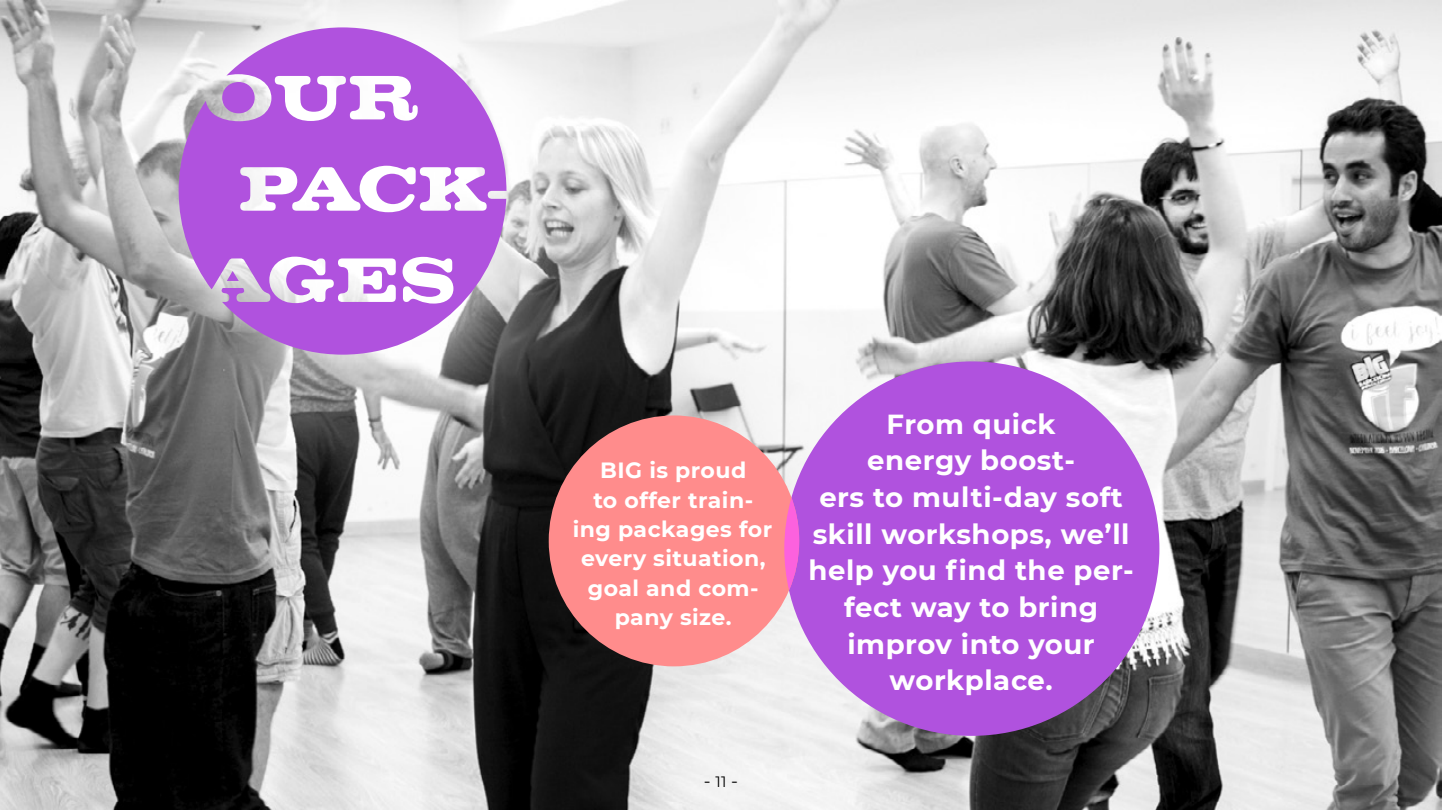
<style>
.page{position:relative;width:1442px;height:810px;background:#fff}
.page>*{position:absolute;margin:0;border:0;box-sizing:border-box;transform-origin:0 0}
.t1{font:700 27.45px/36.8px "Montserrat";letter-spacing:.02em;color:#fff;text-align:center}
.t2{font:700 22.05px/29.4px "Montserrat";letter-spacing:.02em;color:#fff;text-align:center}
.t3{font:18px "Montserrat";color:#000}
.s1{font-size:15px}
</style>
<div class="page">
<img style="left:0;top:0;width:1441px;height:810px">
<svg style="left:179px;top:27px;width:327px;height:328px;fill:#b052de"></svg>
<div style="left:784px;top:361px;width:375px;height:375px;background:#b052de;border-radius:50%"></div>
<div style="left:549px;top:415px;width:250px;height:251px;background:#ff8c8c;border-radius:50%"></div>
<svg style="left:784px;top:497px;width:15px;height:93px"></svg>
<p class="t2" style="left:573px;top:455px;width:201px">BIG is proud<br>to offer train&shy;ing packages for every situation, goal and com&shy;pany size.</p>
<p class="t3" style="left:704px;top:768px;width:36px">- <span class="s1">11</span> -</p>
<p class="t1" style="left:808px;top:404px;width:327px">From quick<br>energy boost-<br>ers to multi-day soft skill workshops, we’ll help you find the per&shy;fect way to bring improv into your workplace.</p>
</div>
